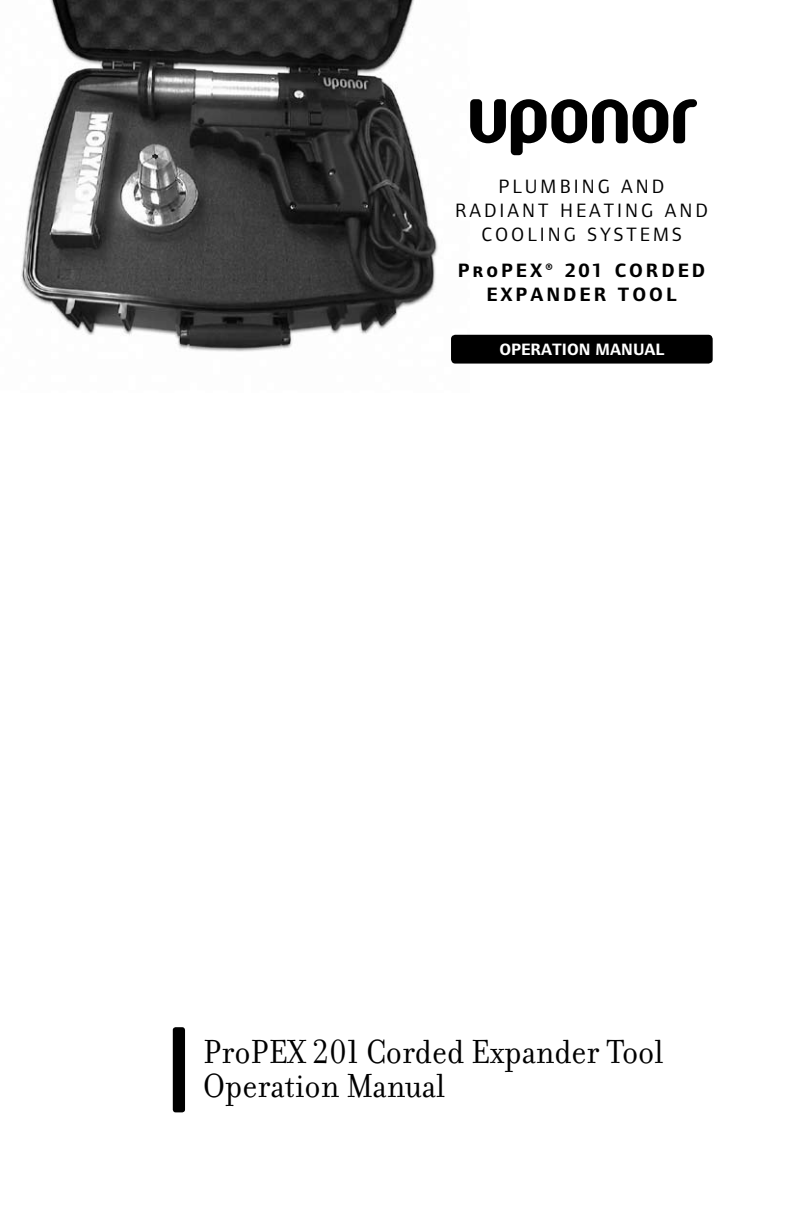
<style>
.page{position:relative;width:792px;height:1224px;background:#fff}
.page>*{position:absolute;margin:0;border:0;box-sizing:border-box;transform-origin:0 0}
.t1{font:36px/34px "Filosofia Regular Lining";color:#000;scale:.95 1}
.t2{font:20px/24px "Foundry Form Sans";letter-spacing:.15em;color:#000;text-align:center}
.t3{font:700 20px/24px "Foundry Form Sans";letter-spacing:.15em;color:#000;text-align:center}
.t4{font:700 17px "Foundry Form Sans";color:#fff}
.s1{font-family:"Foundry Form Sans Bold SC";font-weight:400}
</style>
<div class="page">
<img style="left:21px;top:0;width:448px;height:352px">
<div style="left:451px;top:335px;width:262px;height:29px;background:#000;border-radius:4px"></div>
<svg style="left:470px;top:99px;width:227px;height:56px"></svg>
<div style="left:173px;top:1027px;width:12px;height:85px;background:#000;border-radius:3px"></div>
<p class="t2" style="left:455px;top:174px;width:254px">PLUMBING AND<br>RADIANT HEATING AND<br>COOLING SYSTEMS</p>
<p class="t3" style="left:458px;top:258px;width:249px">P<span class="s1">ro</span>PEX® 201 CORDED<br>EXPANDER TOOL</p>
<p class="t4" style="left:499px;top:340px;width:167px">OPERATION MANUAL</p>
<h1 class="t1" style="left:203px;top:1035px;width:486px">ProPEX 201 Corded Expander Tool<br>Operation Manual</h1>
</div>
